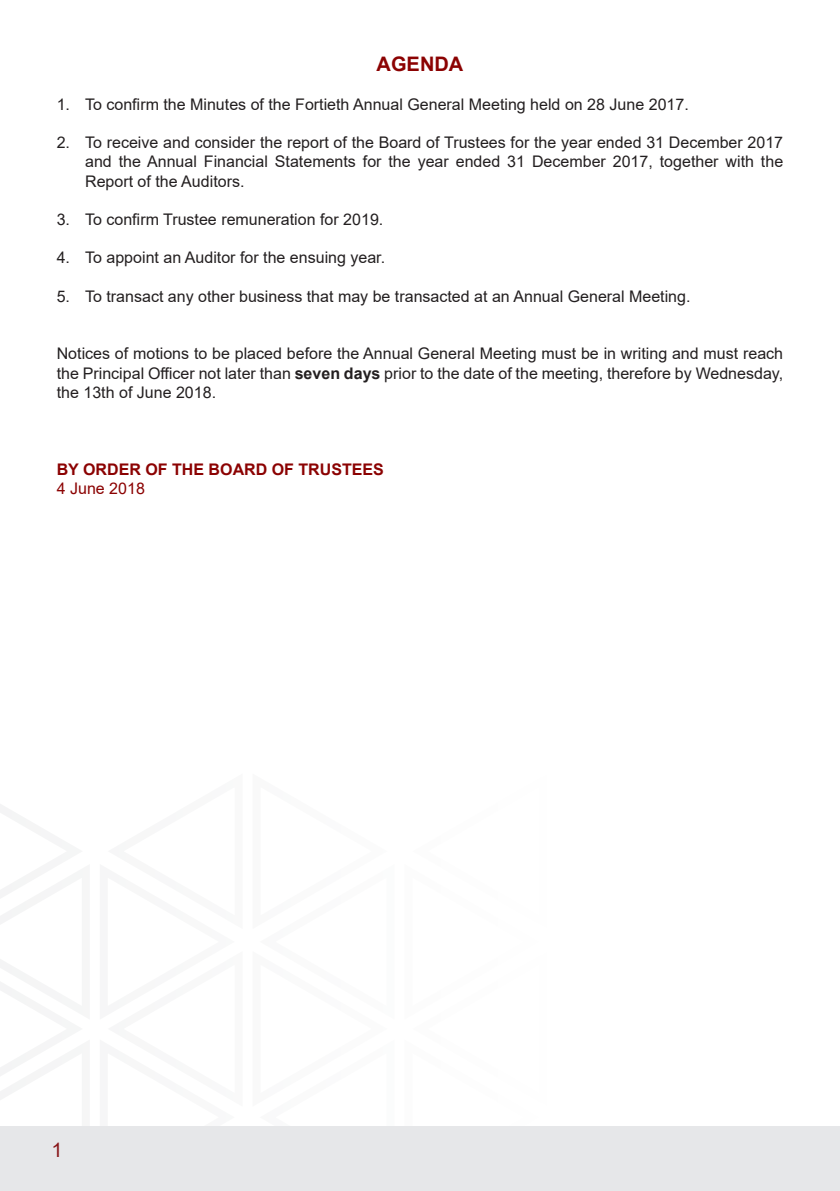
<style>
.page{position:relative;width:840px;height:1191px;background:#fff}
.page>*{position:absolute;margin:0;border:0;box-sizing:border-box;transform-origin:0 0}
.t1{font:700 20px "Arial";color:#8b0202}
.t2{font:20px "Arial";color:#881619}
.t3{font:16px/19.2px "Arial";color:#231f20;text-align:justify}
.t4{font:700 16px "Arial";color:#8b0202}
.t5{font:16px "Arial";color:#8b0202}
.s1{font-weight:700}
</style>
<div class="page">
<svg style="left:0;top:804px;width:26px;height:296px"></svg>
<div style="left:0;top:1126px;width:839px;height:65px;background:#e6e7e9"></div>
<p class="t1" style="left:376px;top:50px;width:88px">AGENDA</p>
<p class="t3" style="left:57px;top:94px;width:633px">1. To confirm the Minutes of the Fortieth Annual General Meeting held on 28 June 2017.</p>
<p class="t3" style="left:85px;top:133px;width:699px;text-indent:-28px">2. To receive and consider the report of the Board of Trustees for the year ended 31 December 2017 and the Annual Financial Statements for the year ended 31 December 2017, together with the Report of the Auditors.</p>
<p class="t3" style="left:57px;top:210px;width:328px">3. To confirm Trustee remuneration for 2019.</p>
<p class="t3" style="left:57px;top:248px;width:330px">4. To appoint an Auditor for the ensuing year.</p>
<p class="t3" style="left:57px;top:286px;width:635px">5. To transact any other business that may be transacted at an Annual General Meeting.</p>
<p class="t3" style="left:57px;top:344px;width:727px">Notices of motions to be placed before the Annual General Meeting must be in writing and must reach the Principal Officer not later than <span class="s1">seven days</span> prior to the date of the meeting, therefore by Wednesday, the 13th of June 2018.</p>
<p class="t4" style="left:57px;top:458px;width:328px">BY ORDER OF THE BOARD OF TRUSTEES</p>
<p class="t5" style="left:57px;top:477px;width:90px">4 June 2018</p>
<p class="t2" style="left:51px;top:1136px;width:13px">1</p>
</div>
